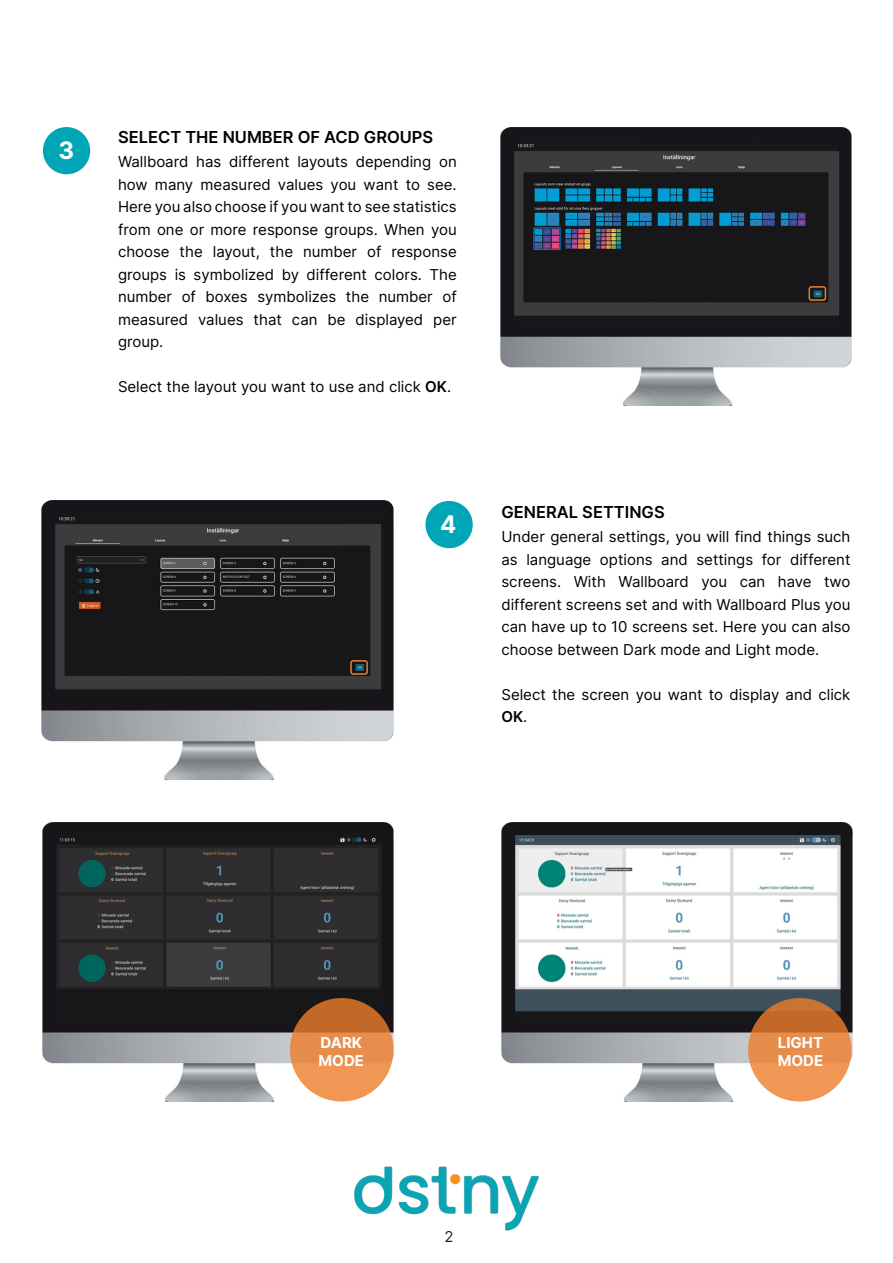
<style>
.page{position:relative;width:893px;height:1263px;background:#fff}
.page>*{position:absolute;margin:0;border:0;box-sizing:border-box;transform-origin:0 0}
.t1{font:700 24px "Inter";color:#fff}
.t2{font:600 16.5px "Inter";color:#000}
.t3{font:15px/22.5px "Inter";color:#000;text-align:justify}
.t4{font:700 15px "Inter";color:#fff}
.t5{font:15px "Inter";color:#231f20}
.s1{font-weight:600}
</style>
<div class="page">
<img style="left:354px;top:1166px;width:185px;height:65px">
<img style="left:42px;top:823px;width:351px;height:278px">
<img style="left:501px;top:823px;width:352px;height:278px">
<div style="left:43px;top:127px;width:47px;height:47px;background:#00a5b6;border-radius:50%"></div>
<img style="left:500px;top:127px;width:351px;height:279px">
<svg style="left:290px;top:998px;width:103px;height:103px"></svg>
<svg style="left:748px;top:998px;width:103px;height:103px"></svg>
<img style="left:42px;top:501px;width:351px;height:279px">
<div style="left:425px;top:501px;width:48px;height:47px;background:#00a5b6;border-radius:50%"></div>
<div style="left:350px;top:660px;width:18px;height:15px;border:2px solid #ee7d2b;border-radius:2px"></div>
<div style="left:808px;top:286px;width:18px;height:15px;border:2px solid #ee7d2b;border-radius:2px"></div>
<p class="t1" style="left:59px;top:132px;width:17px">3</p>
<p class="t2" style="left:118px;top:125px;width:317px">SELECT THE NUMBER OF ACD GROUPS</p>
<p class="t3" style="left:118px;top:150px;width:340px">Wallboard has different layouts depending on how many measured values you want to see.<br>Here you also choose if you want to see statistics from one or more response groups. When you choose the layout, the number of response groups is symbolized by different colors. The number of boxes symbolizes the number of measured values that can be displayed per group.</p>
<p class="t3" style="left:118px;top:375px;width:335px">Select the layout you want to use and click <span class="s1">OK</span>.</p>
<p class="t1" style="left:440px;top:506px;width:18px">4</p>
<p class="t2" style="left:501px;top:500px;width:165px">GENERAL SETTINGS</p>
<p class="t3" style="left:501px;top:525px;width:350px">Under general settings, you will find things such as language options and settings for different screens. With Wallboard you can have two different screens set and with Wallboard Plus you can have up to 10 screens set. Here you can also choose between Dark mode and Light mode.</p>
<p class="t3" style="left:501px;top:682px;width:350px">Select the screen you want to display and click<br><span class="s1">OK</span>.</p>
<p class="t4" style="left:320px;top:1032px;width:43px">DARK</p>
<p class="t4" style="left:319px;top:1050px;width:47px">MODE</p>
<p class="t5" style="left:444px;top:1225px;width:11px">2</p>
<p class="t4" style="left:778px;top:1032px;width:47px">LIGHT</p>
<p class="t4" style="left:778px;top:1050px;width:47px">MODE</p>
</div>
